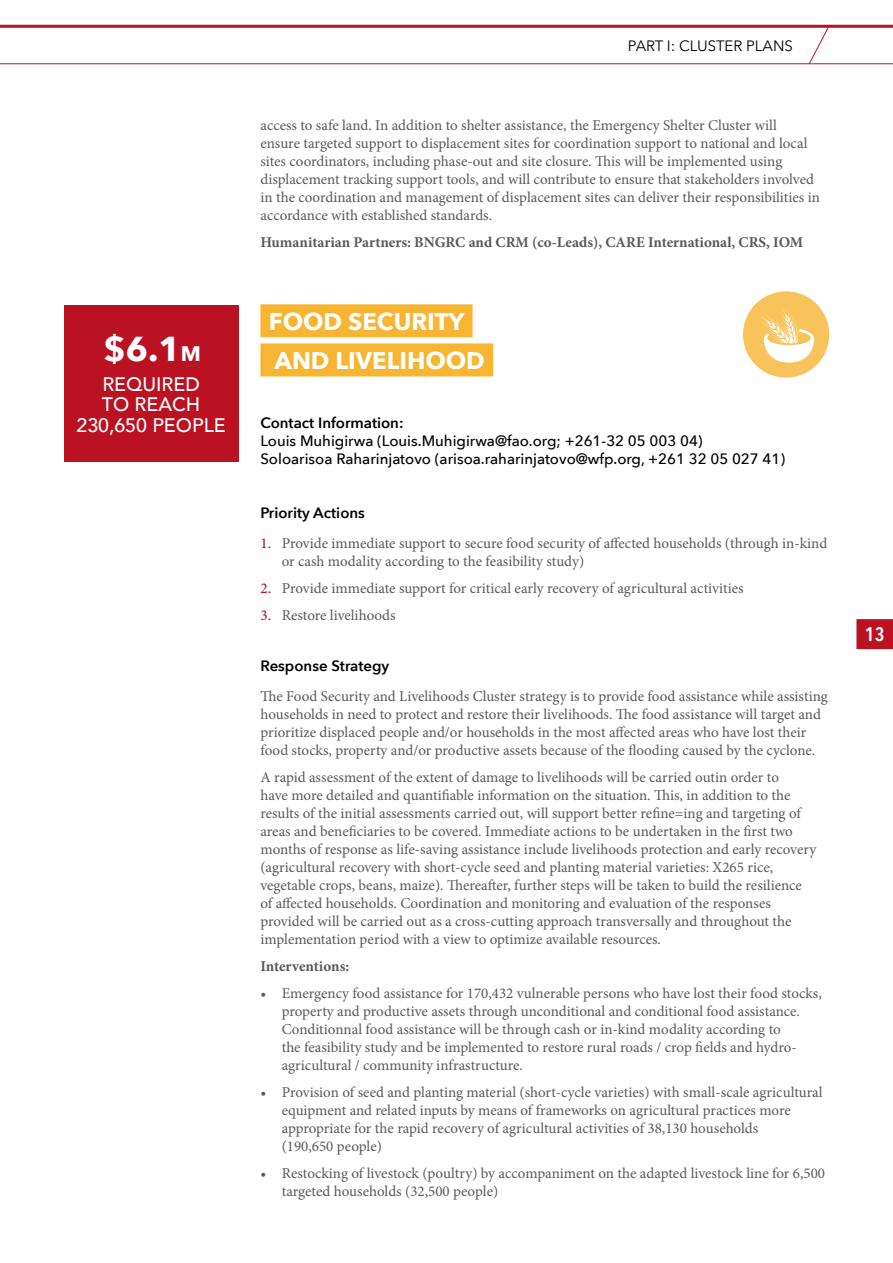
<style>
.page{position:relative;width:893px;height:1263px;background:#fff}
.page>*{position:absolute;margin:0;border:0;box-sizing:border-box;transform-origin:0 0}
.t1{font:700 34.5px "Avenir Next";color:#fff}
.t2{font:700 24px/39.2px "Avenir Next";color:#fff}
.t3{font:500 19.5px/20.2px "Avenir";color:#fff;text-align:center}
.t4{font:600 19.5px "Avenir Next Condensed";color:#fff}
.t5{font:15px/18px "Minion Pro";color:#58595b}
.t6{font:500 15px/18px "Avenir Next";color:#000}
.t7{font:700 15px "Minion Pro";color:#58595b}
.t8{font:600 15px "Avenir Next";color:#000}
.t9{font:15px "Avenir Next";letter-spacing:-.005em;color:#000}
.s1{font-size:21px}
.s2{font-weight:500;color:#ba1222}
</style>
<div class="page">
<div style="left:856px;top:619px;width:37px;height:30px;background:#ba1222"></div>
<hr style="left:0;top:63px;width:893px;height:1px;background:#ba1222">
<hr style="left:0;top:25px;width:893px;height:3px;background:#ba1222">
<svg style="left:808px;top:27px;width:22px;height:38px"></svg>
<div style="left:64px;top:306px;width:175px;height:156px;background:#ba1222"></div>
<div style="left:260px;top:304px;width:213px;height:33px;background:#f7b532"></div>
<div style="left:260px;top:343px;width:233px;height:33px;background:#f7b532"></div>
<div style="left:743px;top:291px;width:86px;height:87px;background:#f8c35b;border-radius:50%"></div>
<svg style="left:761px;top:308px;width:53px;height:55px"></svg>
<h1 class="t1" style="left:104px;top:319px;width:99px">$6.1<span class="s1">M</span></h1>
<h3 class="t3" style="left:77px;top:373px;width:151px">REQUIRED<br>TO REACH<br>230,650 PEOPLE</h3>
<p class="t9" style="left:628px;top:33px;width:62px">PART I: CLUST</p>
<p class="t9" style="left:724px;top:33px;width:32px">ER PLANS</p>
<p class="t5" style="left:260px;top:116px;width:561px">access to safe land. In addition to shelter assistance, the Emergency Shelter Cluster will ensure targeted support to displacement sites for coordination support to national and local sites coordinators, including phase-out and site closure. This will be implemented using displacement tracking support tools, and will contribute to ensure that stakeholders involved in the coordination and management of displacement sites can deliver their responsibilities in accordance with established standards.</p>
<p class="t7" style="left:260px;top:232px;width:544px">Humanitarian Partners: BNGRC and CRM (co-Leads), CARE International, CRS, IOM</p>
<h2 class="t2" style="left:269px;top:301px;width:217px">FOOD SECURITY<br>AND LIVELIHOOD</h2>
<p class="t8" style="left:260px;top:410px;width:145px">Contact Information:</p>
<p class="t6" style="left:260px;top:431px;width:526px">Louis Muhigirwa (Louis.Muhigirwa@fao.org; +261-32 05 003 04)<br>Soloarisoa Raharinjatovo (arisoa.raharinjatovo@wfp.org, +261 32 05 027 41)</p>
<p class="t8" style="left:260px;top:500px;width:106px">Priority Actions</p>
<p class="t5" style="left:282px;top:534px;width:547px;text-indent:-21px"><span class="s2">1.</span> Provide immediate support to secure food security of affected households (through in-kind or cash modality according to the feasibility study)</p>
<p class="t5" style="left:260px;top:579px;width:485px"><span class="s2">2.</span> Provide immediate support for critical early recovery of agricultural activities</p>
<p class="t5" style="left:260px;top:606px;width:137px"><span class="s2">3.</span> Restore livelihoods</p>
<p class="t8" style="left:260px;top:653px;width:130px">Response Strategy</p>
<p class="t5" style="left:260px;top:687px;width:569px">The Food Security and Livelihoods Cluster strategy is to provide food assistance while assisting households in need to protect and restore their livelihoods. The food assistance will target and prioritize displaced people and/or households in the most affected areas who have lost their food stocks, property and/or productive assets because of the flooding caused by the cyclone.</p>
<p class="t5" style="left:260px;top:768px;width:557px">A rapid assessment of the extent of damage to livelihoods will be carried outin order to<br>have more detailed and quantifiable information on the situation. This, in addition to the results of the initial assessments carried out, will support better refine=ing and targeting of areas and beneficiaries to be covered. Immediate actions to be undertaken in the first two months of response as life-saving assistance include livelihoods protection and early recovery (agricultural recovery with short-cycle seed and planting material varieties: X265 rice, vegetable crops, beans, maize). Thereafter, further steps will be taken to build the resilience of affected households. Coordination and monitoring and evaluation of the responses provided will be carried out as a cross-cutting approach transversally and throughout the implementation period with a view to optimize available resources.</p>
<p class="t7" style="left:260px;top:955px;width:90px">Interventions:</p>
<p class="t5" style="left:282px;top:984px;width:542px;text-indent:-21px">• Emergency food assistance for 170,432 vulnerable persons who have lost their food stocks, property and productive assets through unconditional and conditional food assistance.<br>Conditionnal food assistance will be through cash or in-kind modality according to<br>the feasibility study and be implemented to restore rural roads / crop fields and hydro&shy;agricultural / community infrastructure.</p>
<p class="t5" style="left:282px;top:1083px;width:543px;text-indent:-21px">• Provision of seed and planting material (short-cycle varieties) with small-scale agricultural equipment and related inputs by means of frameworks on agricultural practices more appropriate for the rapid recovery of agricultural activities of 38,130 households<br>(190,650 people)</p>
<p class="t5" style="left:282px;top:1164px;width:545px;text-indent:-21px">• Restocking of livestock (poultry) by accompaniment on the adapted livestock line for 6,500 targeted households (32,500 people)</p>
<h3 class="t4" style="left:865px;top:617px;width:21px">13</h3>
</div>
